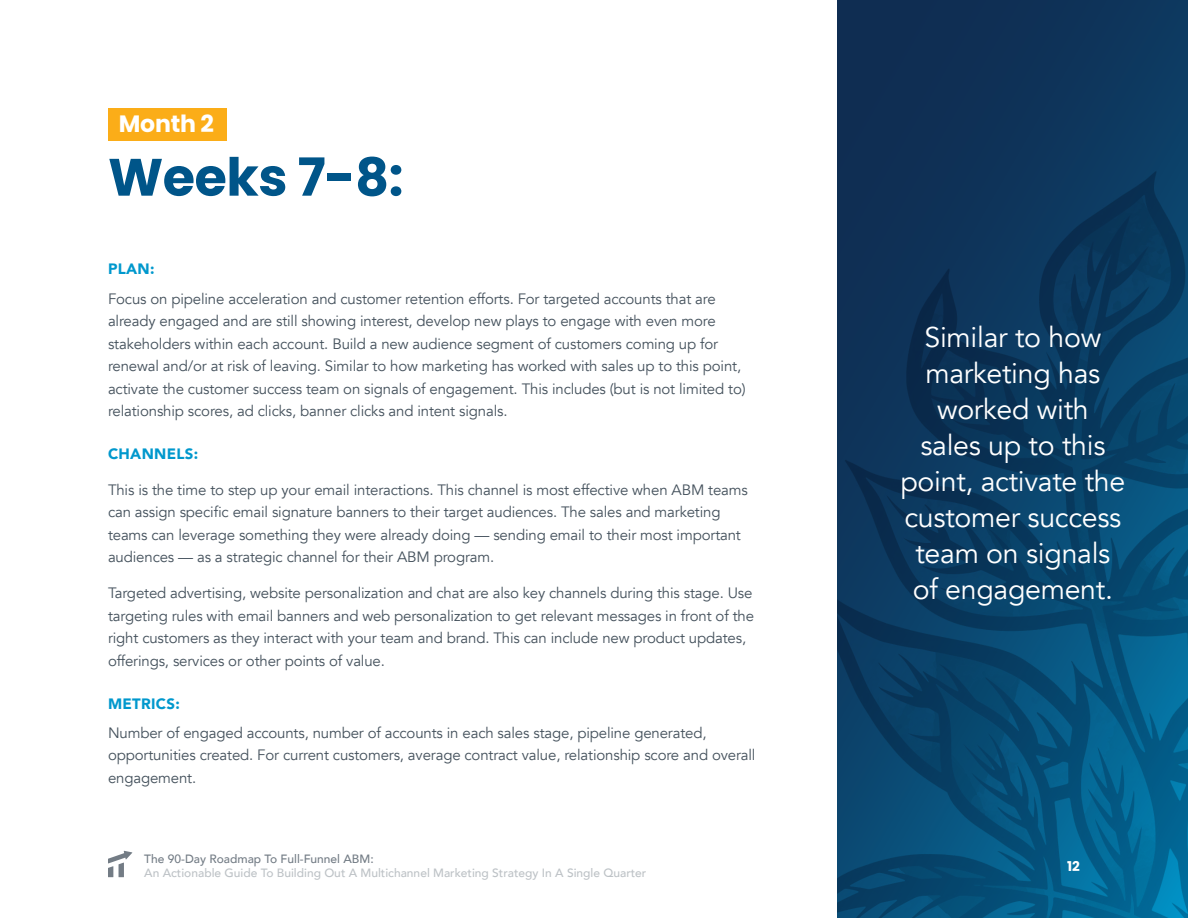
<style>
.page{position:relative;width:1188px;height:918px;background:#fff}
.page>*{position:absolute;margin:0;border:0;box-sizing:border-box;transform-origin:0 0}
.t1{font:700 52.5px "Poppins";letter-spacing:-.01em;color:#005589}
.t2{font:28.5px/36px "Avenir";letter-spacing:-.01em;color:#fff;text-align:center}
.t3{font:700 23.7px "Poppins";letter-spacing:-.01em;color:#fff}
.t4{font:15px/22.5px "Avenir";letter-spacing:-.01em;color:#44515c}
.t5{font:900 15px "Avenir";letter-spacing:.02em;color:#0098cd}
.t6{font:700 13.5px "Poppins";color:#fff}
.t7{font:500 12px "Avenir";color:#bdc2c6}
.t8{font:500 12px "Avenir";color:#737c85}
</style>
<div class="page">
<div style="left:837px;top:0;width:351px;height:918px;background:#0e3157"></div>
<img style="left:838px;top:162px;width:350px;height:756px">
<svg style="left:108px;top:851px;width:24px;height:26px"></svg>
<div style="left:108px;top:108px;width:119px;height:33px;background:#fbad18"></div>
<h3 class="t3" style="left:119px;top:110px;width:97px">Month 2</h3>
<h1 class="t1" style="left:108px;top:147px;width:297px">Weeks 7-8:</h1>
<p class="t5" style="left:108px;top:256px;width:48px">PLAN:</p>
<p class="t4" style="left:108px;top:287px;width:639px">Focus on pipeline acceleration and customer retention efforts. For targeted accounts that are already engaged and are still showing interest, develop new plays to engage with even more stakeholders within each account. Build a new audience segment of customers coming up for renewal and/or at risk of leaving. Similar to how marketing has worked with sales up to this point, activate the customer success team on signals of engagement. This includes (but is not limited to) relationship scores, ad clicks, banner clicks and intent signals.</p>
<p class="t5" style="left:108px;top:441px;width:92px">CHANNELS:</p>
<p class="t4" style="left:108px;top:479px;width:641px">This is the time to step up your email interactions. This channel is most effective when ABM teams can assign specific email signature banners to their target audiences. The sales and marketing teams can leverage something they were already doing — sending email to their most important audiences — as a strategic channel for their ABM program.</p>
<p class="t4" style="left:108px;top:582px;width:648px">Targeted advertising, website personalization and chat are also key channels during this stage. Use targeting rules with email banners and web personalization to get relevant messages in front of the right customers as they interact with your team and brand. This can include new product updates, offerings, services or other points of value.</p>
<p class="t5" style="left:108px;top:690px;width:73px">METRICS:</p>
<p class="t4" style="left:108px;top:722px;width:649px">Number of engaged accounts, number of accounts in each sales stage, pipeline generated, opportunities created. For current customers, average contract value, relationship score and overall engagement.</p>
<p class="t8" style="left:144px;top:848px;width:231px">The 90-Day Roadmap To Full-Funnel ABM:</p>
<p class="t7" style="left:144px;top:863px;width:504px">An Actionable Guide To Building Out A Multichannel Marketing Strategy In A Single Quarter</p>
<h2 class="t2" style="left:900px;top:320px;width:226px">Similar to how marketing has worked with<br>sales up to this point, activate the customer success team on signals of engagement.</h2>
<p class="t6" style="left:1067px;top:859px;width:14px">12</p>
</div>
